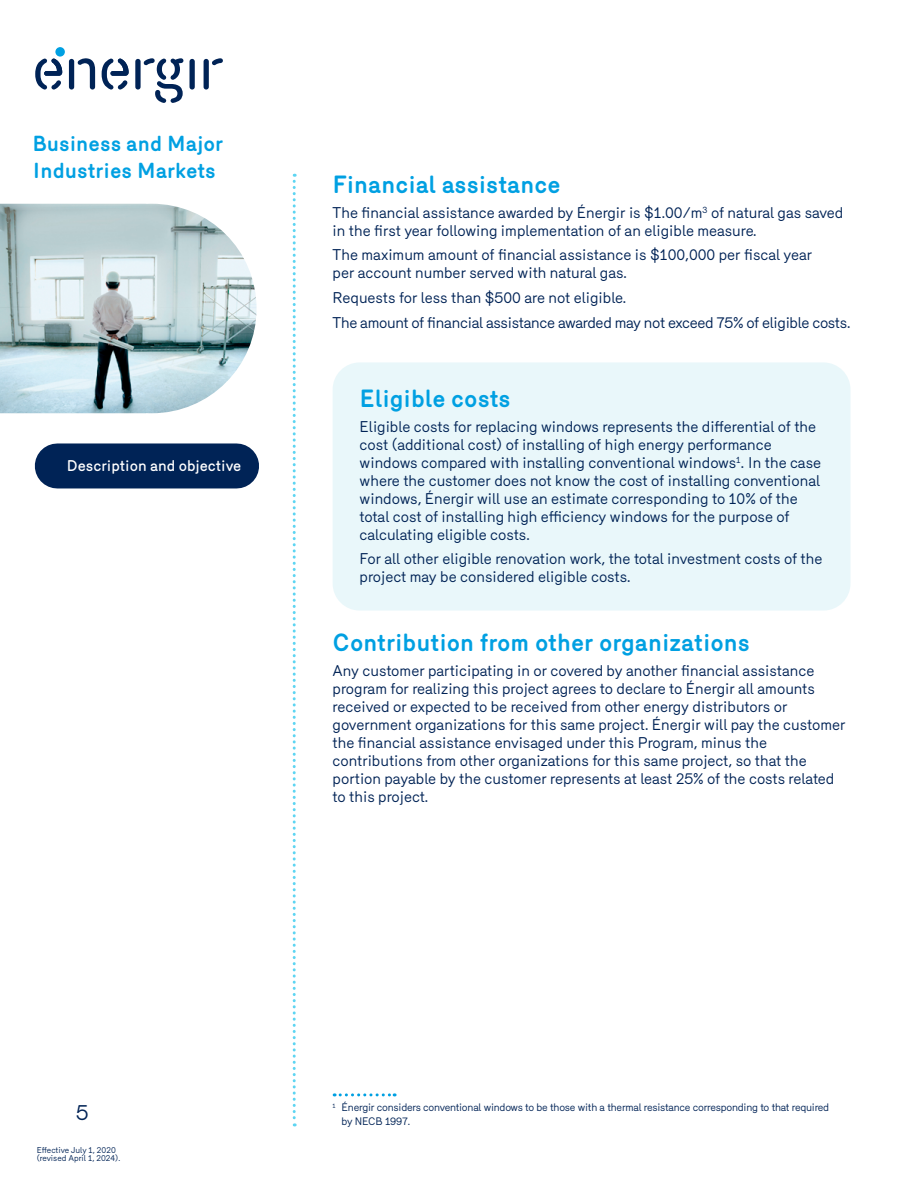
<style>
.page{position:relative;width:918px;height:1188px;background:#fff}
.page>*{position:absolute;margin:0;border:0;box-sizing:border-box;transform-origin:0 0}
.Energir_Titre_paragraphe{font:700 24px "Merkury";color:#00a0e2}
.t1{font:700 21px/27px "Merkury";color:#00a0e2}
.t2{font:21px "Merkury";color:#002356}
.Energir_Texte{font:15px/18px "Merkury";color:#002356}
.Energir_Texte-2{font:15px "Merkury";letter-spacing:-.02em;color:#002356}
.t3{font:500 15px "Merkury";color:#fff}
.Energir_Note{font:10.5px/13.5px "Merkury";letter-spacing:-.02em;color:#002356}
.t4{font:8.25px/8.2px "Merkury";color:#002356}
</style>
<div class="page">
<svg style="left:293px;top:174px;width:3px;height:952px"></svg>
<img style="left:0;top:204px;width:257px;height:209px">
<svg style="left:55px;top:47px;width:10px;height:10px"></svg>
<div style="left:69px;top:59px;width:5px;height:31px;background:#002356;border-radius:3px"></div>
<svg style="left:77px;top:58px;width:18px;height:32px"></svg>
<div style="left:190px;top:59px;width:5px;height:31px;background:#002356;border-radius:3px"></div>
<svg style="left:35px;top:58px;width:27px;height:32px"></svg>
<svg style="left:102px;top:58px;width:27px;height:32px"></svg>
<div style="left:135px;top:59px;width:6px;height:31px;background:#002356;border-radius:3px"></div>
<svg style="left:143px;top:58px;width:41px;height:45px"></svg>
<div style="left:204px;top:59px;width:5px;height:31px;background:#002356;border-radius:3px"></div>
<svg style="left:212px;top:58px;width:11px;height:7px"></svg>
<div style="left:57px;top:443px;width:180px;height:45px;background:#002356"></div>
<div style="left:333px;top:362px;width:517px;height:249px;background:#e9f7fa;border-radius:27px"></div>
<svg style="left:334px;top:1093px;width:61px;height:3px"></svg>
<h2 class="t1" style="left:33px;top:129px;width:192px">Business and Major<br>Industries Markets</h2>
<p class="t3" style="left:67px;top:455px;width:176px">Description and objective</p>
<p class="Energir_Titre_paragraphe" style="left:333px;top:167px;width:230px">Financial assistance</p>
<p class="Energir_Texte" style="left:333px;top:202px;width:512px">The financial assistance awarded by Énergir is $1.00/m<sup>3</sup> of natural gas saved in the first year following implementation of an eligible measure.</p>
<p class="Energir_Texte" style="left:333px;top:245px;width:481px">The maximum amount of financial assistance is $100,000 per fiscal year per account number served with natural gas.</p>
<p class="Energir_Texte" style="left:333px;top:288px;width:295px">Requests for less than $500 are not eligible.</p>
<p class="Energir_Texte-2" style="left:333px;top:312px;width:519px">The amount of financial assistance awarded may not exceed 75% of eligible costs.</p>
<p class="Energir_Titre_paragraphe" style="left:360px;top:381px;width:152px">Eligible costs</p>
<p class="Energir_Texte" style="left:360px;top:416px;width:463px">Eligible costs for replacing windows represents the differential of the cost (additional cost) of installing of high energy performance windows compared with installing conventional windows<sup>1</sup>. In the case where the customer does not know the cost of installing conventional windows, Énergir will use an estimate corresponding to 10% of the total cost of installing high efficiency windows for the purpose of calculating eligible costs.</p>
<p class="Energir_Texte" style="left:360px;top:549px;width:464px">For all other eligible renovation work, the total investment costs of the project may be considered eligible costs.</p>
<p class="Energir_Titre_paragraphe" style="left:333px;top:625px;width:419px">Contribution from other organizations</p>
<p class="Energir_Texte" style="left:333px;top:660px;width:514px">Any customer participating in or covered by another financial assistance program for realizing this project agrees to declare to Énergir all amounts received or expected to be received from other energy distributors or government organizations for this same project. Énergir will pay the customer the financial assistance envisaged under this Program, minus the contributions from other organizations for this same project, so that the portion payable by the customer represents at least 25% of the costs related to this project.<sup>1</sup></p>
<h2 class="t2" style="left:76px;top:1097px;width:14px">5</h2>
<p class="t4" style="left:37px;top:1145px;width:85px">Effective July 1, 2020 (revised April 1, 2024).</p>
<p class="Energir_Note" style="left:342px;top:1100px;width:489px;text-indent:-9px"><sup>1</sup> Énergir considers conventional windows to be those with a thermal resistance corresponding to that required by NECB 1997.</p>
</div>
